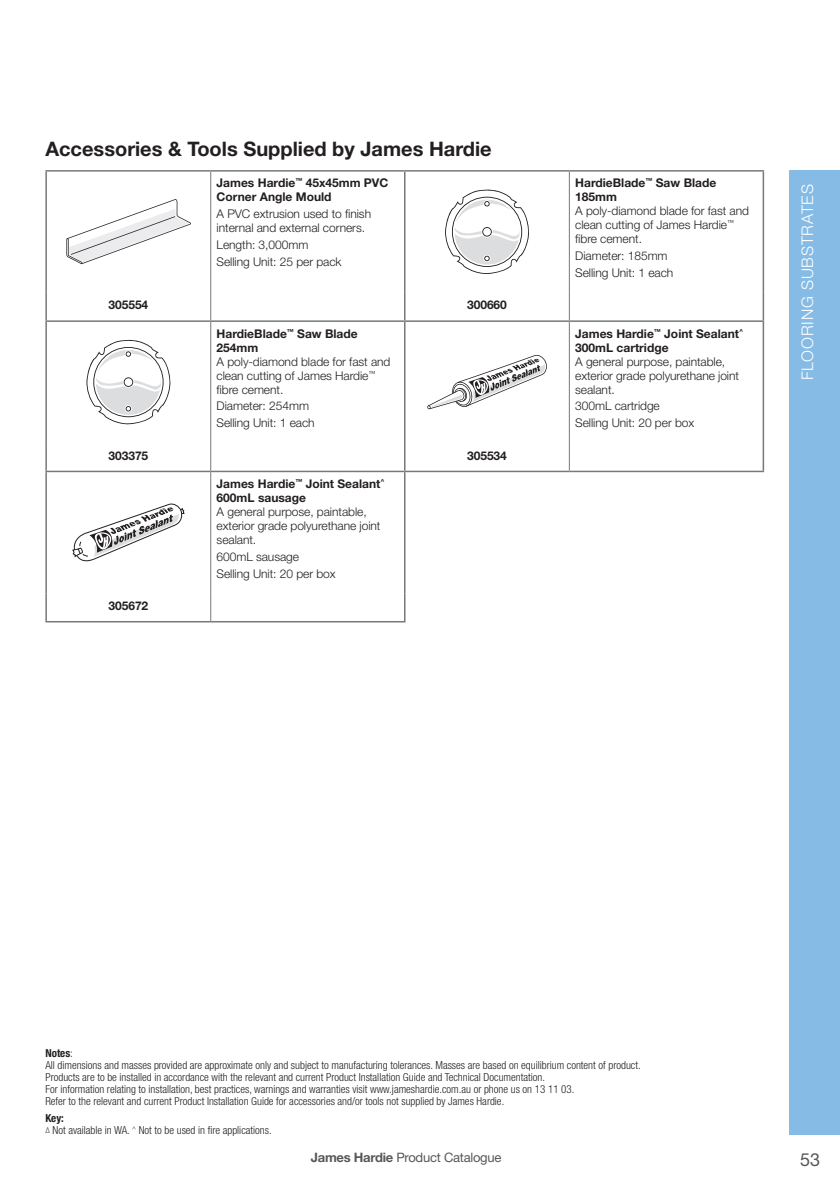
<style>
.page{position:relative;width:840px;height:1191px;background:#fff}
.page>*{position:absolute;margin:0;border:0;box-sizing:border-box;transform-origin:0 0}
.t1{font:700 20px "Helvetica Neue LT Std";color:#231f20}
.t2{font:18px "Helvetica Neue LT Std";color:#57585a}
.t3{font:300 16px "Helvetica Neue LT Std";letter-spacing:.05em;color:#fff}
.t4{font:13px "Helvetica Neue LT Std";letter-spacing:-.02em;color:#57585a}
.t5{font:300 12px/14px "Helvetica Neue LT Std";letter-spacing:-.005em;color:#231f20}
.t6{font:700 12px/14px "Helvetica Neue LT Std";color:#231f20}
.t7{font:300 condensed 11px/12px "Helvetica Neue LT Std";color:#231f20}
.s1{font-weight:700}
.s2{font-size:8px}
</style>
<div class="page">
<div style="left:788px;top:170px;width:51px;height:964px;background:#85bbe5"></div>
<hr style="left:45px;top:170px;width:166px;height:2px;background:#76787b">
<hr style="left:45px;top:172px;width:2px;height:121px;background:#76787b">
<hr style="left:211px;top:170px;width:193px;height:2px;background:#76787b">
<hr style="left:404px;top:170px;width:165px;height:2px;background:#76787b">
<hr style="left:404px;top:172px;width:1px;height:121px;background:#76787b">
<hr style="left:569px;top:170px;width:194px;height:2px;background:#76787b">
<hr style="left:762px;top:172px;width:1px;height:121px;background:#76787b">
<hr style="left:45px;top:293px;width:2px;height:27px;background:#76787b">
<svg style="left:404px;top:293px;width:1px;height:27px"></svg>
<svg style="left:762px;top:293px;width:1px;height:27px"></svg>
<hr style="left:45px;top:320px;width:166px;height:2px;background:#76787b">
<hr style="left:45px;top:322px;width:2px;height:121px;background:#76787b">
<hr style="left:211px;top:320px;width:193px;height:2px;background:#76787b">
<hr style="left:404px;top:320px;width:165px;height:2px;background:#76787b">
<hr style="left:404px;top:322px;width:1px;height:121px;background:#76787b">
<hr style="left:569px;top:320px;width:194px;height:2px;background:#76787b">
<hr style="left:762px;top:322px;width:1px;height:121px;background:#76787b">
<hr style="left:45px;top:443px;width:2px;height:28px;background:#76787b">
<svg style="left:404px;top:443px;width:1px;height:28px"></svg>
<svg style="left:762px;top:443px;width:1px;height:28px"></svg>
<hr style="left:45px;top:471px;width:166px;height:1px;background:#76787b">
<hr style="left:45px;top:472px;width:2px;height:121px;background:#76787b">
<hr style="left:211px;top:471px;width:193px;height:1px;background:#76787b">
<hr style="left:45px;top:593px;width:2px;height:28px;background:#76787b">
<hr style="left:45px;top:621px;width:166px;height:1px;background:#76787b">
<hr style="left:211px;top:621px;width:194px;height:1px;background:#76787b">
<hr style="left:210px;top:172px;width:1px;height:121px;background:#76787b">
<hr style="left:568px;top:172px;width:1px;height:121px;background:#76787b">
<svg style="left:210px;top:293px;width:1px;height:27px"></svg>
<svg style="left:568px;top:293px;width:1px;height:27px"></svg>
<hr style="left:210px;top:322px;width:1px;height:121px;background:#76787b">
<hr style="left:568px;top:322px;width:1px;height:121px;background:#76787b">
<svg style="left:210px;top:443px;width:1px;height:28px"></svg>
<svg style="left:568px;top:443px;width:1px;height:28px"></svg>
<hr style="left:210px;top:472px;width:1px;height:121px;background:#76787b">
<svg style="left:210px;top:593px;width:1px;height:28px"></svg>
<hr style="left:404px;top:471px;width:165px;height:1px;background:#76787b">
<hr style="left:404px;top:472px;width:1px;height:121px;background:#76787b">
<hr style="left:569px;top:471px;width:194px;height:1px;background:#76787b">
<svg style="left:404px;top:593px;width:1px;height:28px"></svg>
<svg style="left:66px;top:199px;width:125px;height:66px"></svg>
<svg style="left:445px;top:190px;width:83px;height:84px"></svg>
<svg style="left:86px;top:340px;width:84px;height:84px"></svg>
<svg style="left:427px;top:355px;width:119px;height:54px"></svg>
<svg style="left:72px;top:503px;width:113px;height:58px"></svg>
<h1 class="t1" style="left:45px;top:136px;width:447px">Accessories &amp; Tools Supplied by James Hardie</h1>
<p class="t6" style="left:216px;top:176px;width:173px">James Hardie<sup>™</sup> 45x45mm PVC<br>Corner Angle Mould</p>
<p class="t5" style="left:216px;top:207px;width:156px">A PVC extrusion used to finish internal and external corners.</p>
<p class="t5" style="left:216px;top:236px;width:126px;line-height:16.8px">Length: 3,000mm<br>Selling Unit: 25 per pack</p>
<p class="t6" style="left:108px;top:298px;width:41px">305554</p>
<p class="t6" style="left:467px;top:298px;width:41px">300660</p>
<p class="t6" style="left:216px;top:326px;width:142px">HardieBlade<sup>™</sup> Saw Blade<br>254mm</p>
<p class="t5" style="left:216px;top:354px;width:175px">A poly-diamond blade for fast and clean cutting of James Hardie<sup>™ </sup>fibre cement.</p>
<p class="t5" style="left:216px;top:397px;width:100px;line-height:16.8px">Diameter: 254mm<br>Selling Unit: 1 each</p>
<p class="t6" style="left:108px;top:448px;width:41px">303375</p>
<p class="t6" style="left:467px;top:448px;width:41px">305534</p>
<p class="t6" style="left:216px;top:476px;width:169px">James Hardie<sup>™</sup> Joint Sealant<sup>^<br></sup>600mL sausage</p>
<p class="t5" style="left:216px;top:504px;width:165px">A general purpose, paintable, exterior grade polyurethane joint sealant.</p>
<p class="t5" style="left:216px;top:548px;width:120px;line-height:16.8px">600mL sausage<br>Selling Unit: 20 per box</p>
<p class="t6" style="left:108px;top:598px;width:41px">305672</p>
<p class="t6" style="left:575px;top:176px;width:142px">HardieBlade<sup>™</sup> Saw Blade<br>185mm</p>
<p class="t5" style="left:575px;top:204px;width:175px">A poly-diamond blade for fast and clean cutting of James Hardie<sup>™ </sup>fibre cement.</p>
<p class="t5" style="left:575px;top:247px;width:100px;line-height:16.8px">Diameter: 185mm<br>Selling Unit: 1 each</p>
<p class="t6" style="left:575px;top:326px;width:169px">James Hardie<sup>™</sup> Joint Sealant<sup>^<br></sup>300mL cartridge</p>
<p class="t5" style="left:575px;top:354px;width:165px">A general purpose, paintable, exterior grade polyurethane joint sealant.</p>
<p class="t5" style="left:575px;top:397px;width:120px;line-height:16.8px">300mL cartridge<br>Selling Unit: 20 per box</p>
<h3 class="t3" style="left:797px;top:380px;width:197px;rotate:-90deg">FLOORING SUBSTRATES</h3>
<p class="t7" style="left:45px;top:1046px;width:596px"><span class="s1">Notes</span>:<br>All dimensions and masses provided are approximate only and subject to manufacturing tolerances. Masses are based on equilibrium content of product.<br>Products are to be installed in accordance with the relevant and current Product Installation Guide and Technical Documentation.<br>For information relating to installation, best practices, warnings and warranties visit www.jameshardie.com.au or phone us on 13 11 03.<br>Refer to the relevant and current Product Installation Guide for accessories and/or tools not supplied by James Hardie.</p>
<p class="t7" style="left:45px;top:1112px;width:228px"><span class="s1">Key:<br></span><span class="s2">Δ</span> Not available in WA. <sup>^</sup> Not to be used in fire applications.</p>
<p class="t4" style="left:311px;top:1149px;width:192px"><span class="s1">James Hardie</span> Product Catalogue</p>
<h2 class="t2" style="left:799px;top:1148px;width:21px">53</h2>
</div>
